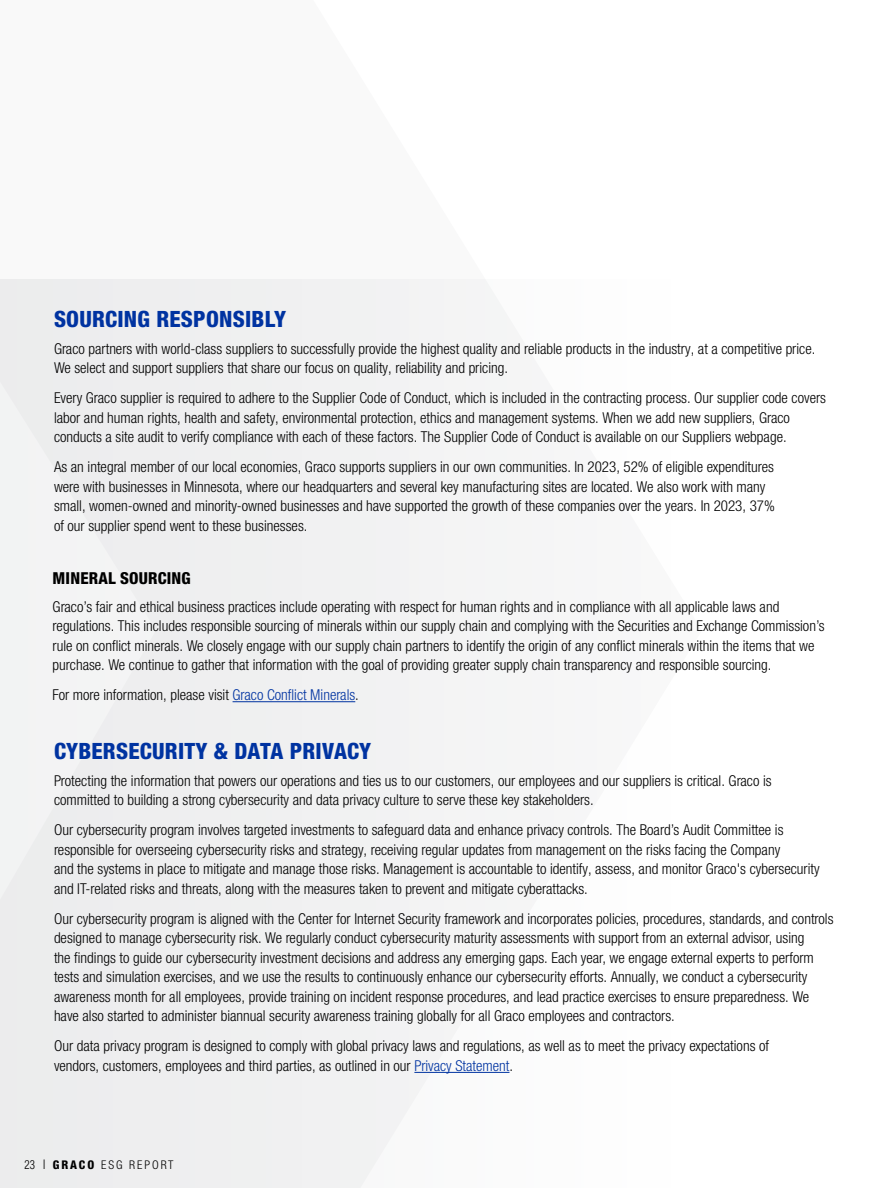
<style>
.page{position:relative;width:891px;height:1188px;background:#fff}
.page>*{position:absolute;margin:0;border:0;box-sizing:border-box;transform-origin:0 0}
.t1{font:800 condensed 22.5px "Helvetica Neue LTW1 G";letter-spacing:.01em;color:#0033a1}
.t2{font:800 condensed 16.5px "Helvetica Neue LTW1 G";letter-spacing:.01em;color:#000}
.t3{font:300 condensed 15px/19.5px "Helvetica Neue LTW1 G";color:#000}
.t4{font:300 condensed 12px "Helvetica Neue LTW1 G";letter-spacing:.16em;color:#000}
.s1{color:#0033a1}
.s2{font-family:"Helvetica LT Std"}
.s3{font-size:13.35px}
.s4{font-weight:800}
</style>
<div class="page">
<div style="left:0;top:279px;width:510px;height:909px;background:#f0f0f1"></div>
<hr style="left:414px;top:1072px;width:95px;height:1px;background:#0033a1">
<hr style="left:233px;top:701px;width:122px;height:1px;background:#0033a1">
<h3 class="t1" style="left:54px;top:305px;width:234px">SOURCING RESPONSIBLY</h3>
<p class="t3" style="left:54px;top:339px;width:763px">Graco partners with world-class suppliers to successfully provide the highest quality and reliable products in the industry, at a competitive price.<br>We select and support suppliers that share our focus on quality, reliability and pricing.</p>
<p class="t3" style="left:54px;top:388px;width:774px">Every Graco supplier is required to adhere to the Supplier Code of Conduct, which is included in the contracting process. Our supplier code covers labor and human rights, health and safety, environmental protection, ethics and management systems. When we add new suppliers, Graco conducts a site audit to verify compliance with each of these factors. The Supplier Code of Conduct is available on our Suppliers webpage.</p>
<p class="t3" style="left:54px;top:457px;width:722px">As an integral member of our local economies, Graco supports suppliers in our own communities. In 2023, 52% of eligible expenditures were with businesses in Minnesota, where our headquarters and several key manufacturing sites are located. We also work with many small, women-owned and minority-owned businesses and have supported the growth of these companies over the years. In 2023, 37% of our supplier spend went to these businesses.</p>
<h4 class="t2" style="left:53px;top:568px;width:140px">MINERAL SOURCING</h4>
<p class="t3" style="left:53px;top:597px;width:774px">Graco’s fair and ethical business practices include operating with respect for human rights and in compliance with all applicable laws and regulations. This includes responsible sourcing of minerals within our supply chain and complying with the Securities and Exchange Commission’s rule on conflict minerals. We closely engage with our supply chain partners to identify the origin of any conflict minerals within the items that we purchase. We continue to gather that information with the goal of providing greater supply chain transparency and responsible sourcing.</p>
<p class="t3" style="left:53px;top:685px;width:308px">For more information, please visit <span class="s1">Graco Conflict Minerals</span>.</p>
<h3 class="t1" style="left:54px;top:737px;width:319px">CYBERSECURITY &amp; DATA PRIVACY</h3>
<p class="t3" style="left:54px;top:771px;width:719px">Protecting the information that powers our operations and ties us to our customers, our employees and our suppliers is critical. Graco is committed to building a strong cybersecurity and data privacy culture to serve these key stakeholders.</p>
<p class="t3" style="left:54px;top:820px;width:767px">Our cybersecurity program involves targeted investments to safeguard data and enhance privacy controls. The Board’s Audit Committee is responsible for overseeing cybersecurity risks and strategy, receiving regular updates from management on the risks facing the Company<br>and the systems in place to mitigate and manage those risks. Management is accountable to identify, assess, and monitor Graco's cybersecurity and IT-related risks and threats, along with the measures taken to prevent and mitigate cyberattacks.</p>
<p class="t3" style="left:54px;top:909px;width:781px">Our cybersecurity program is aligned with the Center for Internet Security framework and incorporates policies, procedures, standards, and controls designed to manage cybersecurity risk. We regularly conduct cybersecurity maturity assessments with support from an external advisor, using<br>the findings to guide our cybersecurity investment decisions and address any emerging gaps. Each year, we engage external experts to perform tests and simulation exercises, and we use the results to continuously enhance our cybersecurity efforts. Annually, we conduct a cybersecurity awareness month for all employees, provide training on incident response procedures, and lead practice exercises to ensure preparedness. We have also started to administer biannual security awareness training globally for all Graco employees and contractors.</p>
<p class="t3" style="left:54px;top:1036px;width:717px">Our data privacy program is designed to comply with global privacy laws and regulations, as well as to meet the privacy expectations of vendors, customers, employees and third parties, as outlined in our <span class="s1">Privacy Statement</span>.</p>
<p class="t4" style="left:24px;top:1157px;width:151px"><span class="s2">23</span> <span class="s3">I</span> <span class="s4">GRACO</span> ESG REPORT</p>
</div>
